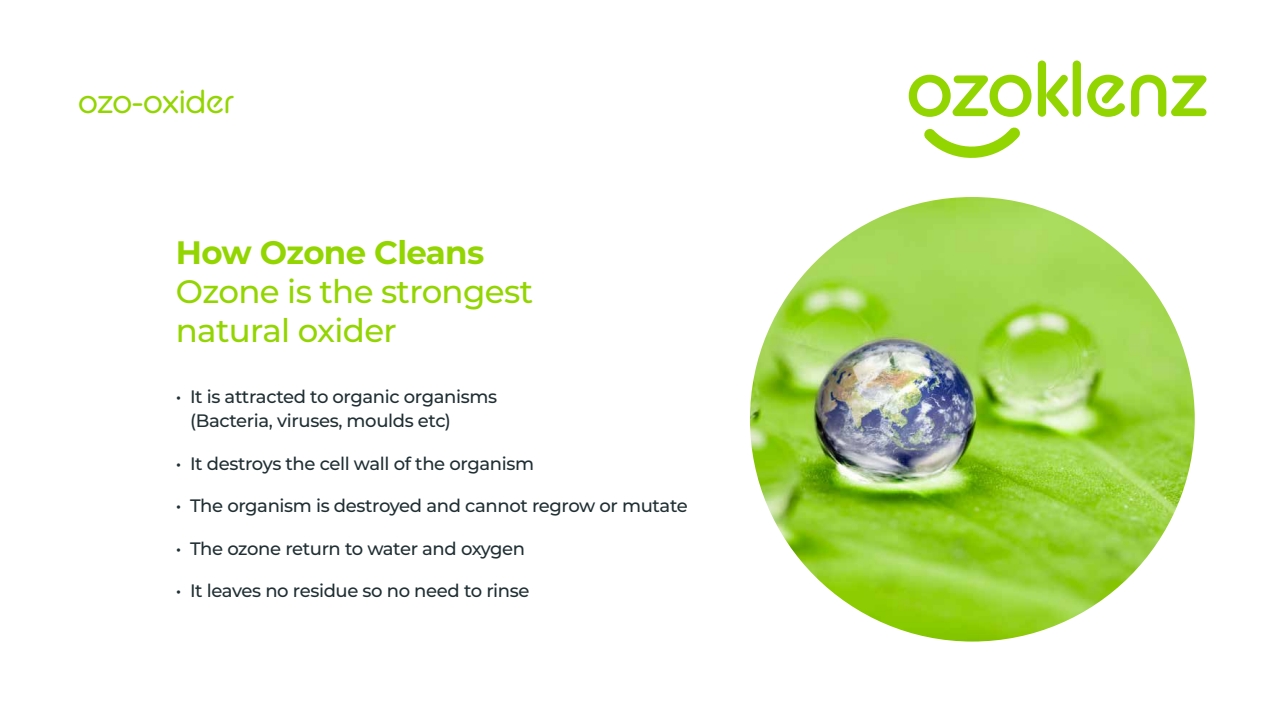
<style>
.page{position:relative;width:1282px;height:720px;background:#fff}
.page>*{position:absolute;margin:0;border:0;box-sizing:border-box;transform-origin:0 0}
.t1{font:33.1px "BC Alphapipe RB";letter-spacing:-.02em;color:#93d500}
.t2{font:500 32.4px/38.9px "Montserrat";letter-spacing:-.02em;color:#93d500}
.t3{font:700 32.4px "Montserrat";letter-spacing:-.02em;color:#93d500}
.t4{font:500 18px/24px "Montserrat";letter-spacing:-.02em;color:#202f33}
</style>
<div class="page">
<img style="left:750px;top:197px;width:444px;height:445px;border-radius:222px">
<svg style="left:908px;top:75px;width:123px;height:42px"></svg>
<svg style="left:1046px;top:75px;width:22px;height:42px"></svg>
<div style="left:1037px;top:61px;width:8px;height:56px;background:#93d500;border-radius:4px"></div>
<div style="left:1072px;top:61px;width:8px;height:56px;background:#93d500;border-radius:4px"></div>
<svg style="left:1087px;top:75px;width:37px;height:42px"></svg>
<svg style="left:1131px;top:75px;width:75px;height:42px"></svg>
<svg style="left:924px;top:127px;width:96px;height:31px"></svg>
<h1 class="t1" style="left:78px;top:81px;width:158px">ozo-oxider</h1>
<h2 class="t3" style="left:176px;top:229px;width:310px">How Ozone Cleans</h2>
<h2 class="t2" style="left:176px;top:271px;width:359px">Ozone is the strongest natural oxider</h2>
<p class="t4" style="left:190px;top:384px;width:309px;text-indent:-14px">• It is attracted to organic organisms (Bacteria, viruses, moulds etc)</p>
<p class="t4" style="left:176px;top:451px;width:360px">• It destroys the cell wall of the organism</p>
<p class="t4" style="left:176px;top:493px;width:513px">• The organism is destroyed and cannot regrow or mutate</p>
<p class="t4" style="left:176px;top:535px;width:351px">• The ozone return to water and oxygen</p>
<p class="t4" style="left:176px;top:578px;width:355px">• It leaves no residue so no need to rinse</p>
</div>
